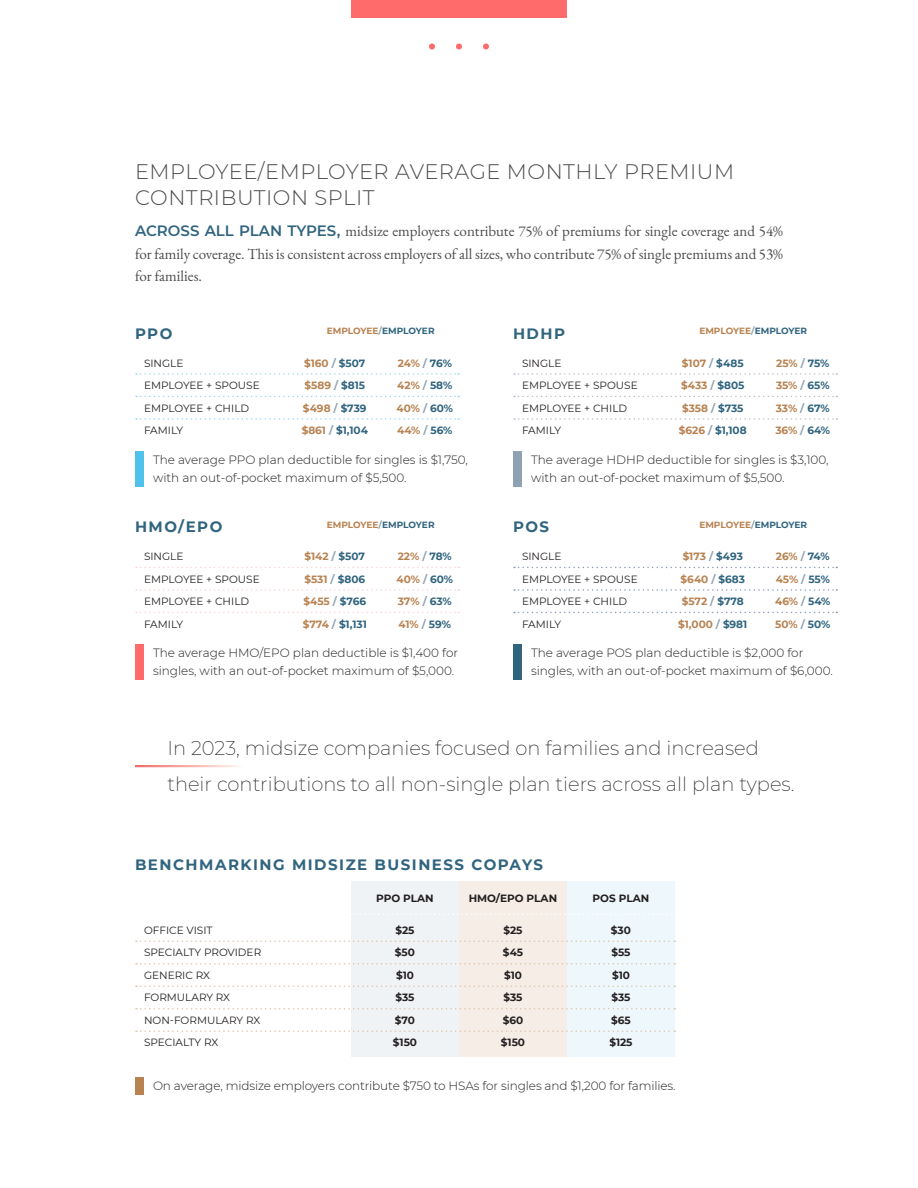
<style>
.page{position:relative;width:918px;height:1188px;background:#fff}
.page>*{position:absolute;margin:0;border:0;box-sizing:border-box;transform-origin:0 0}
.t1{font:300 21px/25.2px "Montserrat";letter-spacing:.025em;color:#4b4c4d}
.t2{font:200 19.5px/36px "Montserrat";color:#231f20}
.Body_copy{font:15px/22.5px "EB Garamond";color:#4b4c4d;text-align:justify}
.t3{font:700 15px "Montserrat";letter-spacing:.1em;color:#30647f}
.t4{font:300 12px/18px "Montserrat";color:#231f20}
.t5{font:10.5px "Montserrat";color:#231f20}
.t6{font:700 10.5px "Montserrat";color:#b88251}
.t7{font:700 10.5px "Montserrat";color:#231f20}
.t8{font:700 10.5px "Montserrat";color:#30647f}
.Contact_info{font:700 9px "Montserrat";letter-spacing:-.005em;color:#b88251}
.s1{font-family:"Montserrat";font-weight:600;color:#30647f}
.s2{color:#8fa2b3}
.s3{color:#30647f}
.s4{color:#b88251}
</style>
<div class="page">
<div style="left:351px;top:882px;width:108px;height:175px;background:#f0f3f6"></div>
<div style="left:459px;top:882px;width:108px;height:175px;background:#f5ede6"></div>
<div style="left:567px;top:882px;width:108px;height:175px;background:#eef8fc"></div>
<svg style="left:136px;top:373px;width:323px;height:2px"></svg>
<svg style="left:136px;top:567px;width:323px;height:1px"></svg>
<svg style="left:514px;top:373px;width:323px;height:2px"></svg>
<svg style="left:514px;top:567px;width:323px;height:1px"></svg>
<svg style="left:136px;top:396px;width:323px;height:1px"></svg>
<svg style="left:136px;top:589px;width:323px;height:2px"></svg>
<svg style="left:514px;top:396px;width:323px;height:1px"></svg>
<svg style="left:514px;top:589px;width:323px;height:2px"></svg>
<svg style="left:136px;top:418px;width:323px;height:2px"></svg>
<svg style="left:136px;top:612px;width:323px;height:1px"></svg>
<svg style="left:514px;top:418px;width:323px;height:2px"></svg>
<svg style="left:514px;top:612px;width:323px;height:1px"></svg>
<div style="left:513px;top:451px;width:9px;height:36px;background:#8fa2b3"></div>
<div style="left:135px;top:451px;width:9px;height:36px;background:#4fc2ec"></div>
<div style="left:513px;top:644px;width:9px;height:36px;background:#30647f"></div>
<div style="left:135px;top:644px;width:9px;height:36px;background:#ff6b6b"></div>
<div style="left:135px;top:1077px;width:9px;height:18px;background:#b88251"></div>
<svg style="left:136px;top:940px;width:539px;height:2px"></svg>
<svg style="left:136px;top:963px;width:539px;height:1px"></svg>
<svg style="left:136px;top:986px;width:539px;height:1px"></svg>
<svg style="left:136px;top:1008px;width:539px;height:2px"></svg>
<svg style="left:136px;top:1030px;width:539px;height:2px"></svg>
<svg style="left:351px;top:914px;width:321px;height:1px"></svg>
<div style="left:351px;top:0;width:216px;height:18px;background:#ff6b6b"></div>
<svg style="left:429px;top:44px;width:6px;height:6px"></svg>
<svg style="left:456px;top:44px;width:6px;height:6px"></svg>
<svg style="left:483px;top:44px;width:6px;height:6px"></svg>
<p class="t1" style="left:135px;top:159px;width:601px">EMPLOYEE/EMPLOYER AVERAGE MONTHLY PREMIUM<br>CONTRIBUTION SPLIT</p>
<p class="Body_copy" style="left:135px;top:220px;width:650px"><span class="s1">ACROSS ALL PLAN TYPES,</span> midsize employers contribute 75% of premiums for single coverage and 54% for family coverage. This is consistent across employers of all sizes, who contribute 75% of single premiums and 53% for families.</p>
<p class="t3" style="left:135px;top:322px;width:39px">PPO</p>
<p class="t5" style="left:144px;top:356px;width:41px">SINGLE</p>
<p class="t5" style="left:144px;top:378px;width:117px">EMPLOYEE + SPOUSE</p>
<p class="t5" style="left:144px;top:401px;width:107px">EMPLOYEE + CHILD</p>
<p class="t5" style="left:144px;top:423px;width:41px">FAMILY</p>
<p class="Contact_info" style="left:327px;top:325px;width:109px">EMPLOYEE<span class="s2">/</span><span class="s3">EMPLOYER</span></p>
<p class="t6" style="left:304px;top:355px;width:63px">$160 <span class="s2">/</span> <span class="s3">$507</span></p>
<p class="t6" style="left:304px;top:378px;width:62px">$589 <span class="s2">/</span> <span class="s3">$815</span></p>
<p class="t6" style="left:303px;top:400px;width:65px">$498 <span class="s2">/</span> <span class="s3">$739</span></p>
<p class="t8" style="left:302px;top:423px;width:68px"><span class="s4">$861</span> <span class="s2">/</span> $1,104</p>
<p class="t6" style="left:398px;top:355px;width:56px">24% <span class="s2">/</span> <span class="s3">76%</span></p>
<p class="t6" style="left:397px;top:378px;width:57px">42% <span class="s2">/</span> <span class="s3">58%</span></p>
<p class="t6" style="left:396px;top:400px;width:58px">40% <span class="s2">/</span> <span class="s3">60%</span></p>
<p class="t6" style="left:397px;top:423px;width:57px">44% <span class="s2">/</span> <span class="s3">56%</span></p>
<p class="t4" style="left:153px;top:450px;width:317px">The average PPO plan deductible for singles is $1,750, with an out-of-pocket maximum of $5,500.</p>
<p class="t3" style="left:135px;top:516px;width:89px">HMO/EPO</p>
<p class="t5" style="left:144px;top:549px;width:41px">SINGLE</p>
<p class="t5" style="left:144px;top:572px;width:117px">EMPLOYEE + SPOUSE</p>
<p class="t5" style="left:144px;top:594px;width:107px">EMPLOYEE + CHILD</p>
<p class="t5" style="left:144px;top:617px;width:41px">FAMILY</p>
<p class="Contact_info" style="left:327px;top:518px;width:109px">EMPLOYEE<span class="s2">/</span><span class="s3">EMPLOYER</span></p>
<p class="t6" style="left:304px;top:549px;width:62px">$142 <span class="s2">/</span> <span class="s3">$507</span></p>
<p class="t6" style="left:304px;top:571px;width:62px">$531 <span class="s2">/</span> <span class="s3">$806</span></p>
<p class="t6" style="left:303px;top:594px;width:64px">$455 <span class="s2">/</span> <span class="s3">$766</span></p>
<p class="t8" style="left:303px;top:616px;width:65px"><span class="s4">$774</span> <span class="s2">/</span> $1,131</p>
<p class="t6" style="left:398px;top:549px;width:56px">22% <span class="s2">/</span> <span class="s3">78%</span></p>
<p class="t6" style="left:396px;top:571px;width:58px">40% <span class="s2">/</span> <span class="s3">60%</span></p>
<p class="t6" style="left:398px;top:594px;width:55px">37% <span class="s2">/</span> <span class="s3">63%</span></p>
<p class="t6" style="left:399px;top:616px;width:54px">41% <span class="s2">/</span> <span class="s3">59%</span></p>
<p class="t4" style="left:153px;top:644px;width:307px">The average HMO/EPO plan deductible is $1,400 for singles, with an out-of-pocket maximum of $5,000.</p>
<p class="t3" style="left:513px;top:322px;width:54px">HDHP</p>
<p class="t5" style="left:522px;top:356px;width:41px">SINGLE</p>
<p class="t5" style="left:522px;top:378px;width:117px">EMPLOYEE + SPOUSE</p>
<p class="t5" style="left:522px;top:401px;width:107px">EMPLOYEE + CHILD</p>
<p class="t5" style="left:522px;top:423px;width:41px">FAMILY</p>
<p class="Contact_info" style="left:699px;top:325px;width:109px">EMPLOYEE<span class="s2">/</span><span class="s3">EMPLOYER</span></p>
<p class="t6" style="left:682px;top:355px;width:63px">$107 <span class="s2">/</span> <span class="s3">$485</span></p>
<p class="t6" style="left:681px;top:378px;width:65px">$433 <span class="s2">/</span> <span class="s3">$805</span></p>
<p class="t6" style="left:682px;top:400px;width:63px">$358 <span class="s2">/</span> <span class="s3">$735</span></p>
<p class="t8" style="left:679px;top:423px;width:69px"><span class="s4">$626</span> <span class="s2">/</span> $1,108</p>
<p class="t6" style="left:776px;top:355px;width:55px">25% <span class="s2">/</span> <span class="s3">75%</span></p>
<p class="t6" style="left:776px;top:378px;width:55px">35% <span class="s2">/</span> <span class="s3">65%</span></p>
<p class="t6" style="left:776px;top:400px;width:55px">33% <span class="s2">/</span> <span class="s3">67%</span></p>
<p class="t6" style="left:775px;top:423px;width:56px">36% <span class="s2">/</span> <span class="s3">64%</span></p>
<p class="t4" style="left:531px;top:450px;width:299px">The average HDHP deductible for singles is $3,100, with an out-of-pocket maximum of $5,500.</p>
<p class="t3" style="left:513px;top:516px;width:38px">POS</p>
<p class="t5" style="left:522px;top:549px;width:41px">SINGLE</p>
<p class="t5" style="left:522px;top:572px;width:117px">EMPLOYEE + SPOUSE</p>
<p class="t5" style="left:522px;top:594px;width:107px">EMPLOYEE + CHILD</p>
<p class="t5" style="left:522px;top:617px;width:41px">FAMILY</p>
<p class="Contact_info" style="left:699px;top:518px;width:109px">EMPLOYEE<span class="s2">/</span><span class="s3">EMPLOYER</span></p>
<p class="t6" style="left:683px;top:549px;width:62px">$173 <span class="s2">/</span> <span class="s3">$493</span></p>
<p class="t6" style="left:681px;top:571px;width:66px">$640 <span class="s2">/</span> <span class="s3">$683</span></p>
<p class="t6" style="left:682px;top:594px;width:63px">$572 <span class="s2">/</span> <span class="s3">$778</span></p>
<p class="t6" style="left:678px;top:616px;width:71px">$1,000 <span class="s2">/</span> <span class="s3">$981</span></p>
<p class="t6" style="left:776px;top:549px;width:55px">26% <span class="s2">/</span> <span class="s3">74%</span></p>
<p class="t6" style="left:776px;top:571px;width:56px">45% <span class="s2">/</span> <span class="s3">55%</span></p>
<p class="t6" style="left:775px;top:594px;width:57px">46% <span class="s2">/</span> <span class="s3">54%</span></p>
<p class="t6" style="left:775px;top:616px;width:57px">50% <span class="s2">/</span> <span class="s3">50%</span></p>
<p class="t4" style="left:531px;top:644px;width:303px">The average POS plan deductible is $2,000 for singles, with an out-of-pocket maximum of $6,000.</p>
<p class="t2" style="left:167px;top:730px;width:629px">In 2023, midsize companies focused on families and increased their contributions to all non-single plan tiers across all plan types.</p>
<p class="t3" style="left:135px;top:854px;width:409px">BENCHMARKING MIDSIZE BUSINESS COPAYS</p>
<p class="t5" style="left:144px;top:923px;width:70px">OFFICE VISIT</p>
<p class="t5" style="left:144px;top:945px;width:119px">SPECIALTY PROVIDER</p>
<p class="t5" style="left:144px;top:968px;width:68px">GENERIC RX</p>
<p class="t5" style="left:144px;top:990px;width:88px">FORMULARY RX</p>
<p class="t5" style="left:144px;top:1013px;width:118px">NON-FORMULARY RX</p>
<p class="t5" style="left:144px;top:1035px;width:76px">SPECIALTY RX</p>
<p class="t7" style="left:376px;top:891px;width:59px">PPO PLAN</p>
<p class="t7" style="left:395px;top:923px;width:21px">$25</p>
<p class="t7" style="left:395px;top:945px;width:22px">$50</p>
<p class="t7" style="left:396px;top:968px;width:19px">$10</p>
<p class="t7" style="left:395px;top:990px;width:21px">$35</p>
<p class="t7" style="left:395px;top:1013px;width:22px">$70</p>
<p class="t7" style="left:393px;top:1035px;width:26px">$150</p>
<p class="t7" style="left:469px;top:891px;width:90px">HMO/EPO PLAN</p>
<p class="t7" style="left:503px;top:923px;width:21px">$25</p>
<p class="t7" style="left:503px;top:945px;width:22px">$45</p>
<p class="t7" style="left:504px;top:968px;width:19px">$10</p>
<p class="t7" style="left:503px;top:990px;width:21px">$35</p>
<p class="t7" style="left:503px;top:1013px;width:22px">$60</p>
<p class="t7" style="left:501px;top:1035px;width:26px">$150</p>
<p class="t7" style="left:593px;top:891px;width:58px">POS PLAN</p>
<p class="t7" style="left:611px;top:923px;width:22px">$30</p>
<p class="t7" style="left:611px;top:945px;width:21px">$55</p>
<p class="t7" style="left:612px;top:968px;width:19px">$10</p>
<p class="t7" style="left:611px;top:990px;width:21px">$35</p>
<p class="t7" style="left:611px;top:1013px;width:21px">$65</p>
<p class="t7" style="left:609px;top:1035px;width:25px">$125</p>
<p class="t4" style="left:153px;top:1077px;width:524px">On average, midsize employers contribute $750 to HSAs for singles and $1,200 for families.</p>
</div>
